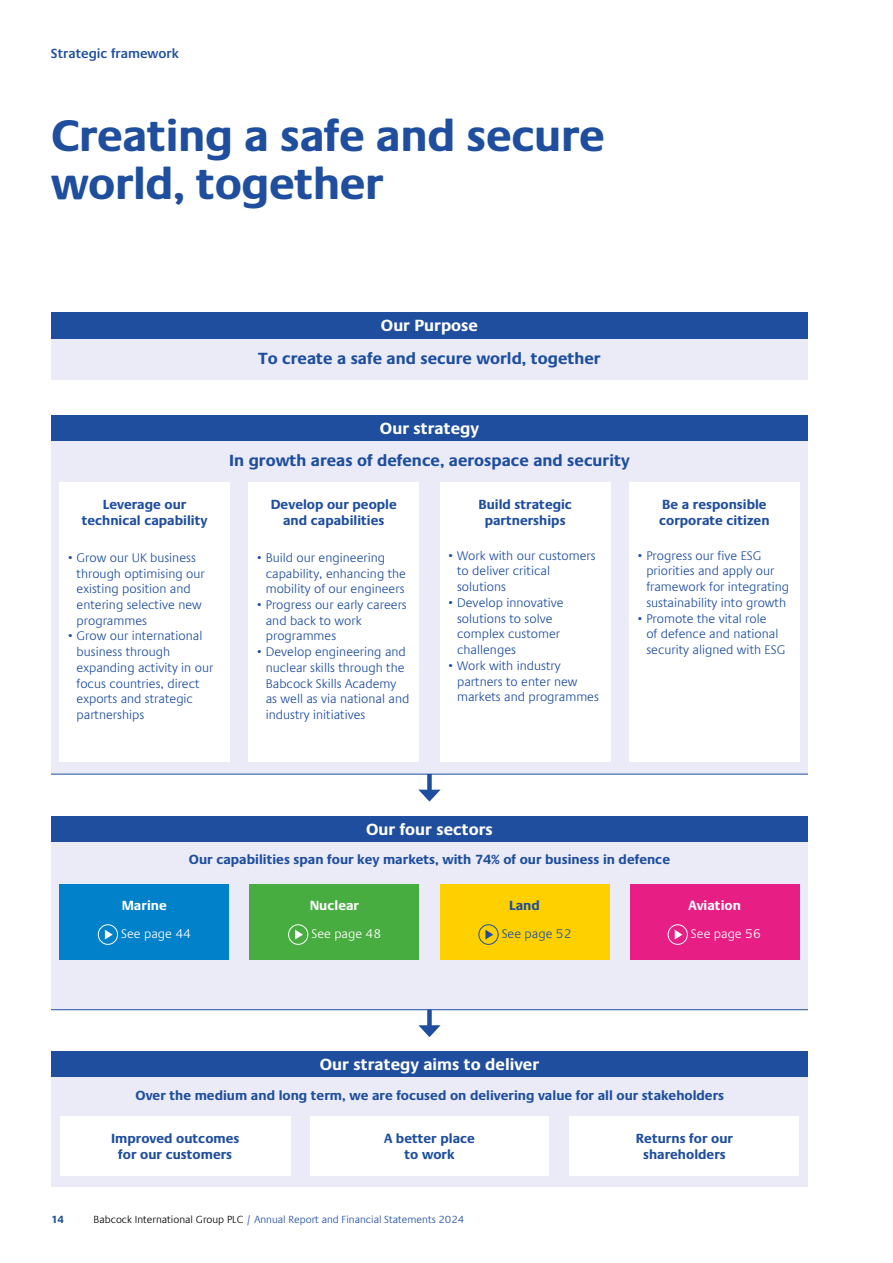
<style>
.page{position:relative;width:893px;height:1263px;background:#fff}
.page>*{position:absolute;margin:0;border:0;box-sizing:border-box;transform-origin:0 0}
.t1{font:700 45px/48px "Praxis Com";letter-spacing:-.01em;color:#1e4e9d}
.t2{font:700 16.5px "Praxis Com";color:#1e4e9d}
.t3{font:700 16.5px "Praxis Com";color:#fff}
.t4{font:700 13.5px/16.5px "Praxis Com";color:#1e4e9d;text-align:center}
.t5{font:700 13.5px "Praxis Com";color:#fff}
.t6{font:600 13.5px "Praxis Com";color:#1e4e9d}
.t7{font:300 12.75px/15.8px "Praxis Com";color:#1e4e9d}
.t8{font:300 12.75px "Praxis Com";color:#fff}
.t9{font:300 10.5px "Praxis Com";color:#1e4e9d}
.t10{font:700 10.5px "Praxis Com";color:#1e4e9d}
.s1{color:#000}
</style>
<div class="page">
<div style="left:51px;top:339px;width:757px;height:40px;background:#eaebf7"></div>
<div style="left:51px;top:840px;width:757px;height:169px;background:#eaebf7"></div>
<div style="left:51px;top:1075px;width:757px;height:111px;background:#eaebf7"></div>
<div style="left:51px;top:416px;width:757px;height:25px;background:#1e4e9d"></div>
<div style="left:51px;top:441px;width:757px;height:333px;background:#eaebf7"></div>
<div style="left:60px;top:1116px;width:230px;height:60px;background:#fff"></div>
<div style="left:310px;top:1116px;width:239px;height:60px;background:#fff"></div>
<div style="left:570px;top:1116px;width:229px;height:60px;background:#fff"></div>
<div style="left:60px;top:884px;width:169px;height:75px;background:#0081c9"></div>
<div style="left:250px;top:884px;width:169px;height:75px;background:#48ad40"></div>
<div style="left:440px;top:884px;width:169px;height:75px;background:#ffd000"></div>
<div style="left:630px;top:884px;width:169px;height:75px;background:#e71f85"></div>
<div style="left:98px;top:924px;width:20px;height:20px;border:1px solid #fff;border-radius:50%"></div>
<svg style="left:105px;top:930px;width:8px;height:9px"></svg>
<div style="left:288px;top:924px;width:20px;height:20px;border:1px solid #fff;border-radius:50%"></div>
<svg style="left:295px;top:930px;width:8px;height:9px"></svg>
<div style="left:479px;top:924px;width:19px;height:20px;border:1px solid #1e4e9d;border-radius:50%"></div>
<svg style="left:485px;top:930px;width:8px;height:9px"></svg>
<div style="left:668px;top:924px;width:19px;height:20px;border:1px solid #fff;border-radius:50%"></div>
<svg style="left:675px;top:930px;width:7px;height:9px"></svg>
<div style="left:51px;top:816px;width:757px;height:25px;background:#1e4e9d"></div>
<div style="left:51px;top:1052px;width:757px;height:25px;background:#1e4e9d"></div>
<div style="left:51px;top:313px;width:757px;height:26px;background:#1e4e9d"></div>
<div style="left:427px;top:774px;width:5px;height:20px;background:#1e4e9d"></div>
<svg style="left:418px;top:790px;width:22px;height:11px"></svg>
<hr style="left:51px;top:774px;width:757px;height:1px;background:#1e4e9d">
<div style="left:427px;top:1009px;width:5px;height:20px;background:#1e4e9d"></div>
<svg style="left:418px;top:1025px;width:23px;height:12px"></svg>
<hr style="left:51px;top:1009px;width:757px;height:1px;background:#1e4e9d">
<div style="left:60px;top:482px;width:170px;height:279px;background:#fff"></div>
<div style="left:249px;top:482px;width:170px;height:279px;background:#fff"></div>
<div style="left:440px;top:482px;width:170px;height:279px;background:#fff"></div>
<div style="left:629px;top:482px;width:170px;height:279px;background:#fff"></div>
<p class="t6" style="left:51px;top:45px;width:129px">Strategic framework</p>
<h1 class="t1" style="left:51px;top:112px;width:555px">Creating a safe and secure world, together</h1>
<p class="t3" style="left:381px;top:316px;width:99px">Our Purpose</p>
<p class="t2" style="left:258px;top:349px;width:344px">To create a safe and secure world, together</p>
<p class="t3" style="left:380px;top:419px;width:101px">Our strategy</p>
<p class="t4" style="left:82px;top:496px;width:127px">Leverage our technical capability</p>
<p class="t7" style="left:77px;top:550px;width:130px;text-indent:-9px">• Grow our UK business through optimising our existing position and entering selective new programmes</p>
<p class="t7" style="left:77px;top:628px;width:138px;text-indent:-9px">• Grow our international business through expanding activity in our focus countries, direct exports and strategic partnerships</p>
<p class="t2" style="left:229px;top:450px;width:402px">In growth areas of defence, aerospace and security</p>
<p class="t4" style="left:271px;top:496px;width:128px">Develop our people and capabilities</p>
<p class="t7" style="left:266px;top:550px;width:142px;text-indent:-9px">• Build our engineering capability, enhancing the mobility of our engineers</p>
<p class="t7" style="left:266px;top:597px;width:143px;text-indent:-9px">• Progress our early careers and back to work programmes</p>
<p class="t7" style="left:266px;top:644px;width:145px;text-indent:-9px">• Develop engineering and nuclear skills through the<br>Babcock Skills Academy as well as via national and industry initiatives</p>
<p class="t4" style="left:478px;top:496px;width:95px">Build strategic partnerships</p>
<p class="t7" style="left:457px;top:547px;width:140px;text-indent:-9px">• Work with our customers to deliver critical solutions</p>
<p class="t7" style="left:457px;top:595px;width:108px;text-indent:-9px">• Develop innovative solutions to solve complex customer challenges</p>
<p class="t7" style="left:457px;top:658px;width:143px;text-indent:-9px">• Work with industry partners to enter new markets and programmes</p>
<p class="t4" style="left:659px;top:496px;width:112px;text-align:left">Be a responsible corporate citizen</p>
<p class="t7" style="left:646px;top:547px;width:144px;text-indent:-9px">• Progress our five ESG priorities and apply our framework for integrating sustainability into growth</p>
<p class="t7" style="left:646px;top:610px;width:141px;text-indent:-9px">• Promote the vital role<br>of defence and national security aligned with ESG</p>
<p class="t3" style="left:366px;top:819px;width:128px">Our four sectors</p>
<p class="t4" style="left:189px;top:851px;width:483px">Our capabilities span four key markets, with 74% of our business in defence</p>
<p class="t5" style="left:122px;top:898px;width:47px">Marine</p>
<p class="t5" style="left:310px;top:898px;width:51px">Nuclear</p>
<p class="t4" style="left:509px;top:898px;width:32px">Land</p>
<p class="t5" style="left:688px;top:898px;width:54px">Aviation</p>
<p class="t8" style="left:121px;top:926px;width:71px">See page 44</p>
<p class="t8" style="left:311px;top:926px;width:71px">See page 48</p>
<p class="t7" style="left:502px;top:926px;width:71px">See page 52</p>
<p class="t8" style="left:691px;top:926px;width:71px">See page 56</p>
<p class="t3" style="left:320px;top:1055px;width:221px">Our strategy aims to deliver</p>
<p class="t4" style="left:136px;top:1087px;width:590px">Over the medium and long term, we are focused on delivering value for all our stakeholders</p>
<p class="t4" style="left:111px;top:1130px;width:130px">Improved outcomes for our customers</p>
<p class="t4" style="left:384px;top:1130px;width:92px">A better place to work</p>
<p class="t4" style="left:636px;top:1130px;width:99px">Returns for our shareholders</p>
<p class="t10" style="left:51px;top:1213px;width:14px">14</p>
<p class="t9" style="left:94px;top:1214px;width:372px"><span class="s1">Babcock International Group PLC</span> / Annual Report and Financial Statements 2024</p>
</div>
